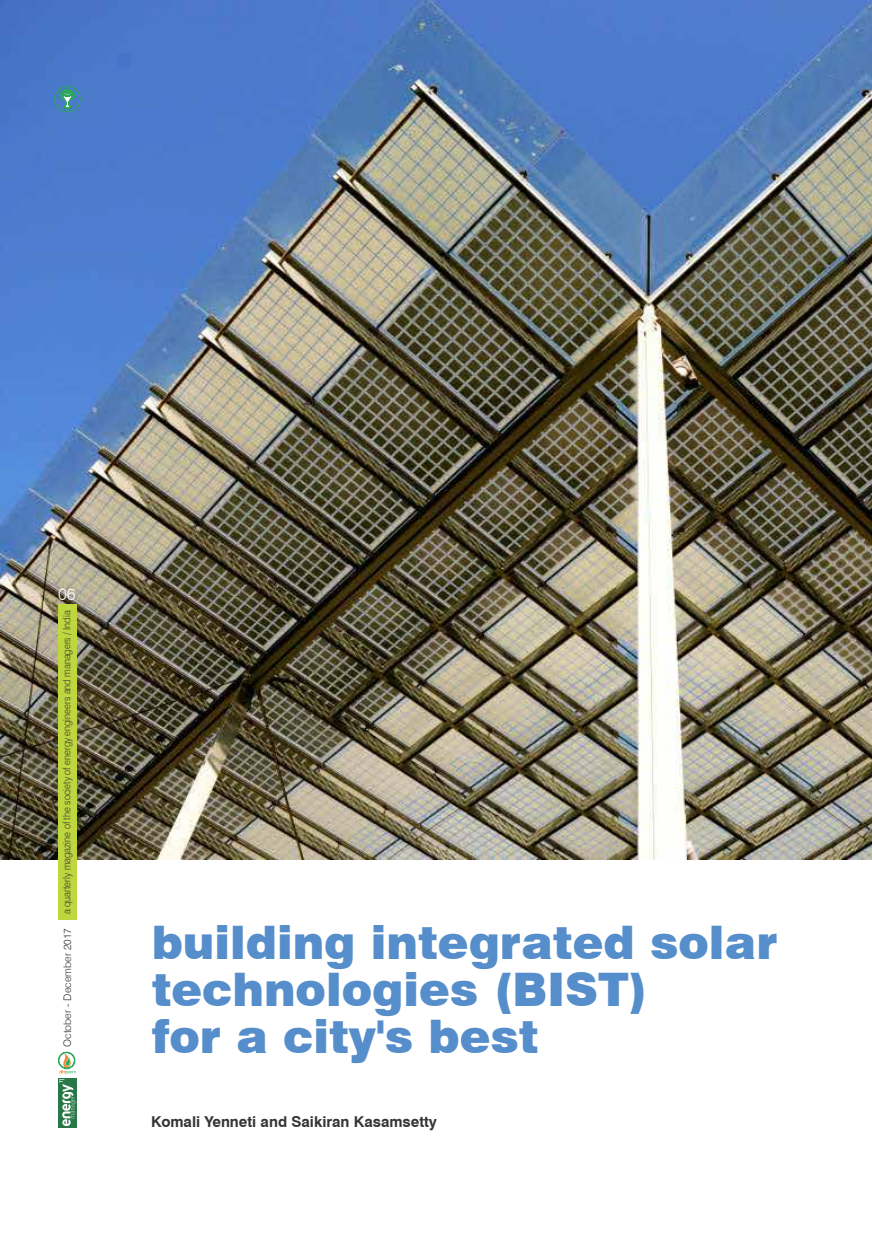
<style>
.page{position:relative;width:872px;height:1234px;background:#fff}
.page>*{position:absolute;margin:0;border:0;box-sizing:border-box;transform-origin:0 0}
.t1{font:900 46.2px/47.1px "Swiss 721 BT";color:#558eca}
.t2{font:300 16.5px "Swiss 721 BT";color:#fefefe}
.t3{font:700 15px "Swiss 721 BT";color:#373435}
.t4{font:300 10.5px "Swiss 721 BT";color:#373435;scale:.87 1}
.t5{font:300 10.5px "Swiss 721 BT";color:#373435}
</style>
<div class="page">
<img style="left:0;top:0;width:872px;height:859px">
<svg style="left:55px;top:76px;width:24px;height:32px"></svg>
<div style="left:54px;top:86px;width:26px;height:26px;border:1px solid #2aa959;border-radius:50%"></div>
<svg style="left:58px;top:1078px;width:19px;height:49px"></svg>
<svg style="left:58px;top:1051px;width:18px;height:74px"></svg>
<div style="left:58px;top:604px;width:19px;height:315px;background:#bfd73e"></div>
<h2 class="t2" style="left:58px;top:583px;width:19px">06</h2>
<p class="t4" style="left:60px;top:914px;width:350px;rotate:-90deg">a quarterly magazine of the society of energy engineers and managers / India</p>
<p class="t5" style="left:61px;top:1046px;width:120px;rotate:-90deg">October - December 2017</p>
<h1 class="t1" style="left:152px;top:918px;width:627px">building integrated solar technologies (BIST)<br>for a city's best</h1>
<h3 class="t3" style="left:151px;top:1112px;width:287px">Komali Yenneti and Saikiran Kasamsetty</h3>
</div>
